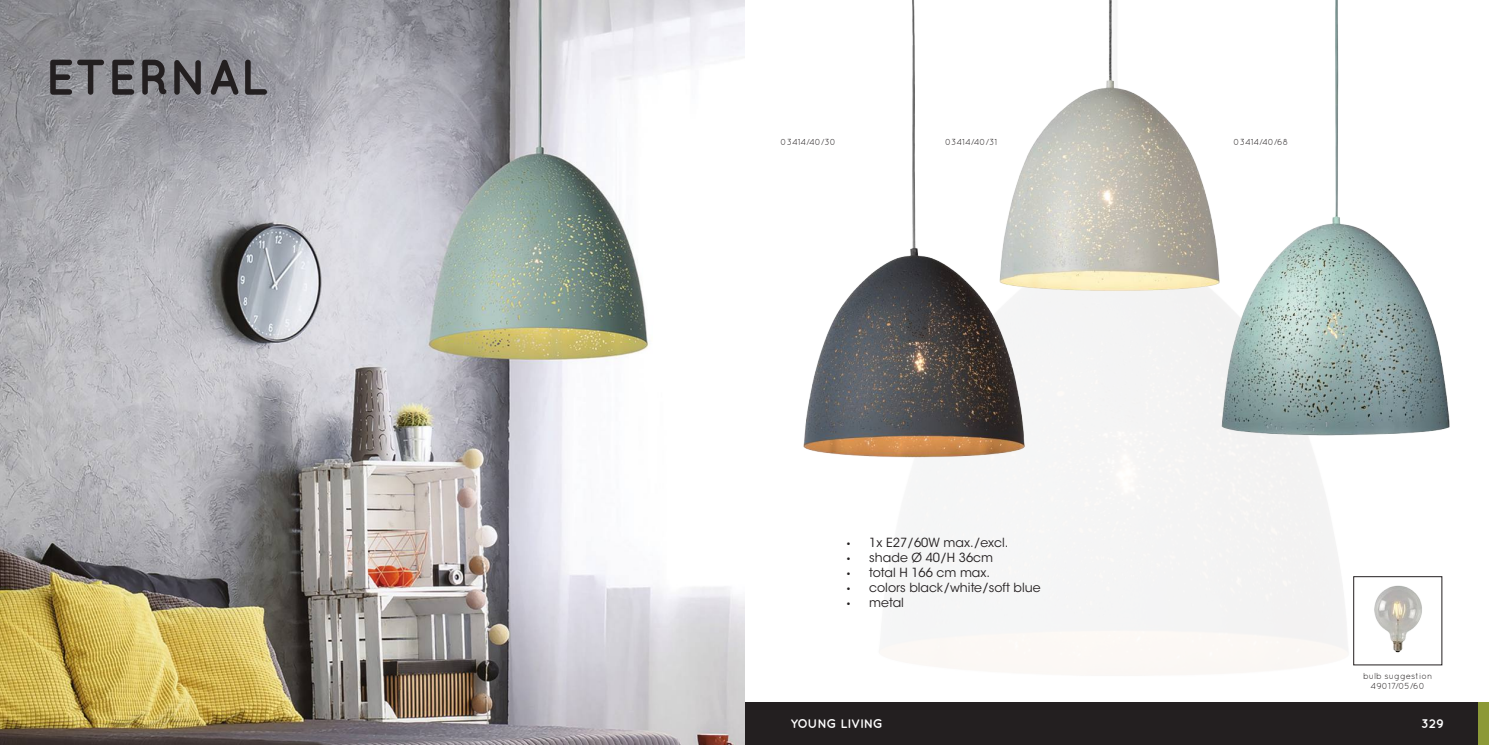
<style>
.page{position:relative;width:1489px;height:745px;background:#fff}
.page>*{position:absolute;margin:0;border:0;box-sizing:border-box;transform-origin:0 0}
.t1{font:700 50px "Quicksand";color:#231f20}
.t2{font:12.5px "ITC Avant Garde Std";color:#231f20}
.t3{font:700 12.5px "Quicksand";letter-spacing:-.045em;color:#fff}
.t4{font:700 12.5px "Quicksand";letter-spacing:-.015em;color:#fff}
.t5{font:8.75px/10.5px "Quicksand";color:#231f20;text-align:center}
.s1{font-family:"Myriad Pro"}
</style>
<div class="page">
<div style="left:744px;top:702px;width:744px;height:42px;background:#231f20"></div>
<div style="left:1478px;top:702px;width:10px;height:42px;background:#8c9937"></div>
<img style="left:883px;top:305px;width:503px;height:369px">
<img style="left:1060px;top:0;width:150px;height:305px">
<img style="left:744px;top:0;width:316px;height:486px">
<img style="left:1210px;top:0;width:240px;height:443px">
<img style="left:1368px;top:578px;width:54px;height:84px">
<div style="left:1353px;top:576px;width:88px;height:88px;border:1px solid #231f20"></div>
<img style="left:0;top:0;width:744px;height:744px">
<h1 class="t1" style="left:45px;top:47px;width:224px">ETERNAL</h1>
<p class="t5" style="left:780px;top:136px;width:57px">03414/40/30</p>
<p class="t5" style="left:945px;top:136px;width:54px">03414/40/31</p>
<p class="t5" style="left:1233px;top:136px;width:56px">03414/40/68</p>
<p class="t2" style="left:846px;top:534px;width:163px"><span class="s1">•</span> 1x E27/60W max./excl.</p>
<p class="t2" style="left:846px;top:549px;width:148px"><span class="s1">•</span> shade Ø 40/H 36cm</p>
<p class="t2" style="left:846px;top:564px;width:145px"><span class="s1">•</span> total H 166 cm max.</p>
<p class="t2" style="left:846px;top:579px;width:195px"><span class="s1">•</span> colors black/white/soft blue</p>
<p class="t2" style="left:846px;top:594px;width:59px"><span class="s1">•</span> metal</p>
<p class="t5" style="left:1362px;top:670px;width:71px">bulb suggestion<br>49017/05/60</p>
<p class="t3" style="left:790px;top:715px;width:94px">YOUNG LIVING</p>
<p class="t4" style="left:1420px;top:715px;width:25px">329</p>
</div>
